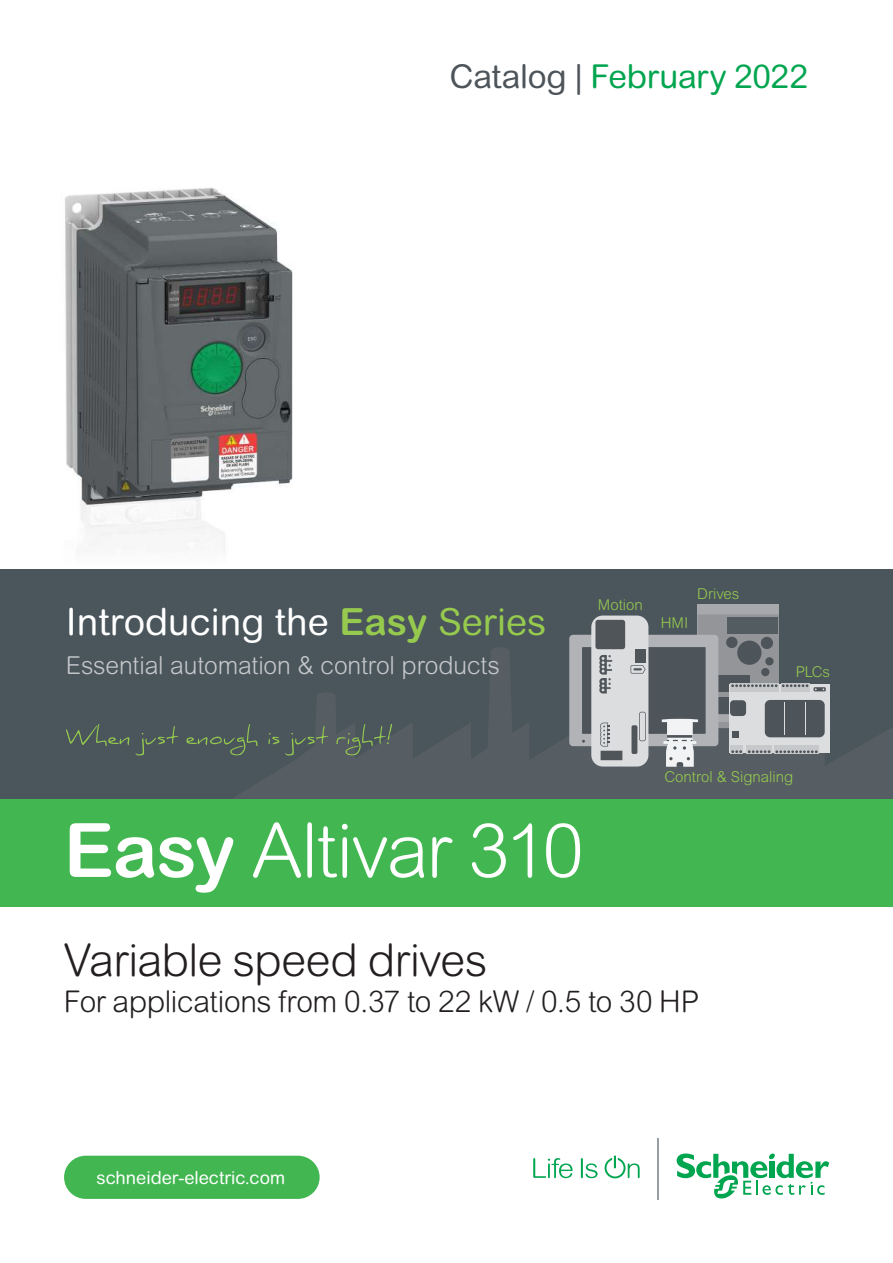
<style>
.page{position:relative;width:893px;height:1263px;background:#fff}
.page>*{position:absolute;margin:0;border:0;box-sizing:border-box;transform-origin:0 0}
.t1{font:300 75px "Arial Rounded MT Pro";letter-spacing:-.025em;color:#fff}
.t2{font:300 45px "Arial Rounded MT Pro";letter-spacing:-.015em;color:#231f20}
.t3{font:37.5px "Arial Rounded MT Pro";color:#fff}
.t4{font:33px "Arial Rounded MT Pro";letter-spacing:-.01em;color:#00a54f}
.t5{font:300 30px "Arial Rounded MT Pro";letter-spacing:-.01em;color:#231f20}
.t6{font:300 24.75px "Arial Rounded MT Pro";letter-spacing:-.005em;color:#c5c8cb}
.t7{font:18px "Arial Rounded MT Pro";color:#fff}
.t8{font:300 15px "Arial Rounded MT Pro";color:#96ca4e}
.s1{color:#4d545a}
.s2{font-weight:700;color:#96ca4e}
.s3{color:#96ca4e}
.s4{font-weight:700}
</style>
<div class="page">
<div style="left:64px;top:1156px;width:256px;height:43px;background:#42b751;border-radius:22px"></div>
<svg style="left:533px;top:1158px;width:40px;height:20px"></svg>
<svg style="left:581px;top:1158px;width:17px;height:20px"></svg>
<svg style="left:605px;top:1156px;width:35px;height:22px"></svg>
<svg style="left:677px;top:1153px;width:152px;height:46px"></svg>
<hr style="left:658px;top:1138px;width:1px;height:61px;background:#959ea4">
<div style="left:0;top:798px;width:893px;height:109px;background:#42b751"></div>
<div style="left:0;top:569px;width:893px;height:230px;background:#4a555c"></div>
<svg style="left:234px;top:648px;width:659px;height:150px"></svg>
<div style="left:698px;top:604px;width:81px;height:31px;background:#a8a9ad"></div>
<div style="left:729px;top:684px;width:100px;height:69px;background:#dcdddf"></div>
<svg style="left:569px;top:614px;width:255px;height:153px"></svg>
<svg style="left:66px;top:724px;width:326px;height:31px"></svg>
<img style="left:65px;top:187px;width:228px;height:363px">
<p class="t4" style="left:450px;top:57px;width:360px"><span class="s1">Catalog |</span> February 2022</p>
<p class="t3" style="left:66px;top:600px;width:482px">Introducing the <span class="s2">Easy</span> <span class="s3">Series</span></p>
<p class="t6" style="left:66px;top:651px;width:435px">Essential automation &amp; control products</p>
<p class="t8" style="left:598px;top:596px;width:46px">Motion</p>
<p class="t8" style="left:661px;top:614px;width:29px">HMI</p>
<p class="t8" style="left:697px;top:585px;width:43px">Drives</p>
<p class="t8" style="left:796px;top:663px;width:36px">PLCs</p>
<h1 class="t1" style="left:64px;top:807px;width:522px"><span class="s4">Easy</span> Altivar 310</h1>
<p class="t8" style="left:664px;top:768px;width:130px">Control &amp; Signaling</p>
<h2 class="t2" style="left:64px;top:934px;width:425px">Variable speed drives</h2>
<p class="t5" style="left:64px;top:984px;width:637px">For applications from 0.37 to 22 kW / 0.5 to 30 HP</p>
<p class="t7" style="left:97px;top:1167px;width:190px">schneider-electric.com</p>
</div>
